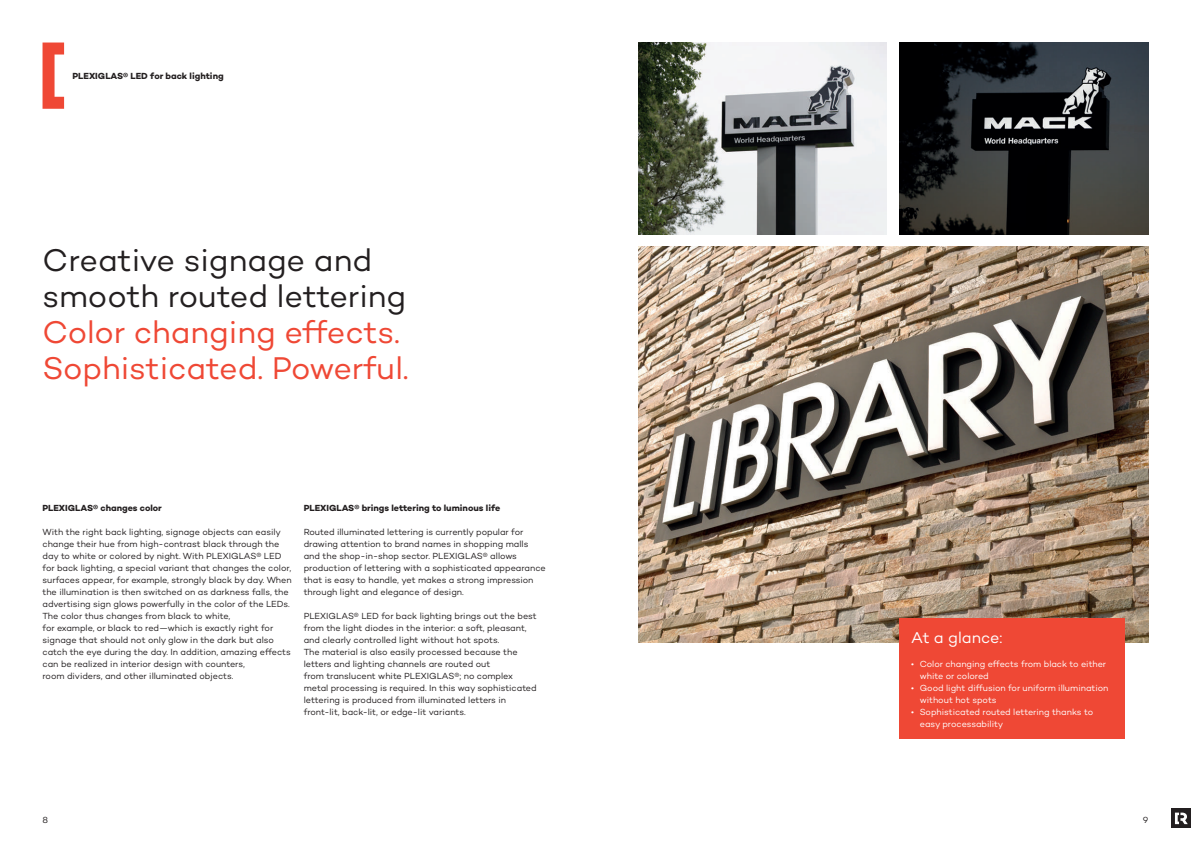
<style>
.page{position:relative;width:1191px;height:842px;background:#fff}
.page>*{position:absolute;margin:0;border:0;box-sizing:border-box;transform-origin:0 0}
.t1{font:32px/36px "Campton";letter-spacing:-.005em;color:#ef4835}
.t2{font:32px/36px "Campton";letter-spacing:-.005em;color:#231f20}
.t3{font:16px "Campton";color:#fff}
.t4{font:9px/12px "Campton";letter-spacing:-.005em;color:#231f20}
.t5{font:9px/12px "Campton";letter-spacing:-.005em;color:#fff}
.t6{font:700 9px "Campton";color:#231f20}
</style>
<div class="page">
<div style="left:1171px;top:808px;width:20px;height:20px;background:#231f20"></div>
<svg style="left:1175px;top:813px;width:12px;height:11px"></svg>
<svg style="left:43px;top:43px;width:21px;height:66px"></svg>
<img style="left:899px;top:43px;width:249px;height:192px">
<img style="left:638px;top:43px;width:249px;height:192px">
<img style="left:638px;top:247px;width:510px;height:396px">
<div style="left:899px;top:619px;width:225px;height:120px;background:#ef4835"></div>
<p class="t6" style="left:73px;top:70px;width:153px">PLEXIGLAS® LED for back lighting</p>
<h1 class="t2" style="left:43px;top:241px;width:365px">Creative signage and smooth routed lettering</h1>
<h1 class="t1" style="left:43px;top:313px;width:368px">Color changing effects.<br>Sophisticated. Powerful.</h1>
<p class="t6" style="left:43px;top:502px;width:121px">PLEXIGLAS® changes color</p>
<p class="t4" style="left:43px;top:525px;width:250px">With the right back lighting, signage objects can easily change their hue from high-contrast black through the day to white or colored by night. With PLEXIGLAS® LED for back lighting, a special variant that changes the color, surfaces appear, for example, strongly black by day. When the illumination is then switched on as darkness falls, the advertising sign glows powerfully in the color of the LEDs.<br>The color thus changes from black to white,<br>for example, or black to red—which is exactly right for signage that should not only glow in the dark but also catch the eye during the day. In addition, amazing effects can be realized in interior design with counters,<br>room dividers, and other illuminated objects.</p>
<p class="t6" style="left:304px;top:502px;width:198px">PLEXIGLAS® brings lettering to luminous life</p>
<p class="t4" style="left:304px;top:525px;width:244px">Routed illuminated lettering is currently popular for drawing attention to brand names in shopping malls and the shop-in-shop sector. PLEXIGLAS® allows production of lettering with a sophisticated appearance that is easy to handle, yet makes a strong impression through light and elegance of design.</p>
<p class="t4" style="left:304px;top:609px;width:234px">PLEXIGLAS® LED for back lighting brings out the best from the light diodes in the interior: a soft, pleasant, and clearly controlled light without hot spots.<br>The material is also easily processed because the letters and lighting channels are routed out<br>from translucent white PLEXIGLAS®; no complex metal processing is required. In this way sophisticated lettering is produced from illuminated letters in front-lit, back-lit, or edge-lit variants.</p>
<h2 class="t3" style="left:911px;top:627px;width:93px">At a glance:</h2>
<p class="t5" style="left:919px;top:657px;width:188px;text-indent:-9px">• Color changing effects from black to either white or colored</p>
<p class="t5" style="left:919px;top:681px;width:190px;text-indent:-9px">• Good light diffusion for uniform illumination without hot spots</p>
<p class="t5" style="left:919px;top:705px;width:175px;text-indent:-9px">• Sophisticated routed lettering thanks to easy processability</p>
<p class="t4" style="left:43px;top:813px;width:7px">8</p>
<p class="t4" style="left:1142px;top:813px;width:7px">9</p>
</div>
